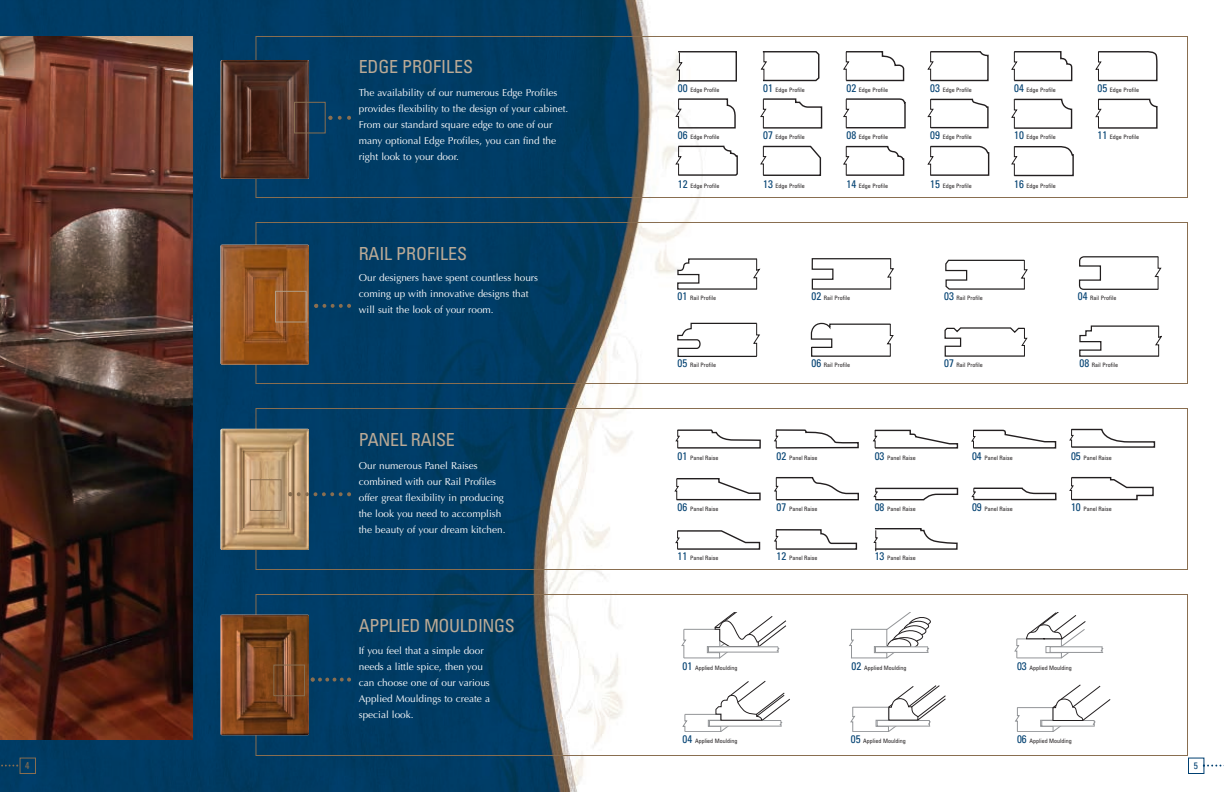
<style>
.page{position:relative;width:1224px;height:792px;background:#fff}
.page>*{position:absolute;margin:0;border:0;box-sizing:border-box;transform-origin:0 0}
.t1{font:condensed 18px "Univers";letter-spacing:-.015em;color:#bbaa96}
.t2{font:10px/16px "Optima";color:#fff}
.t3{font:condensed 9.8px "Univers";color:#896e50}
.t4{font:condensed 9.3px "Univers";color:#004071}
.t5{font:condensed 6px "Univers";color:#231f20}
.s1{font-size:11px;color:#004071}
</style>
<div class="page">
<img style="left:0;top:0;width:761px;height:792px">
<div style="left:255px;top:36px;width:933px;height:162px;border:1px solid #896e50"></div>
<div style="left:1188px;top:758px;width:16px;height:16px;border:1px solid #004071"></div>
<svg style="left:1203px;top:765px;width:21px;height:2px"></svg>
<div style="left:20px;top:758px;width:16px;height:16px;border:1px solid #896e50"></div>
<svg style="left:0;top:765px;width:18px;height:2px"></svg>
<img style="left:221px;top:60px;width:88px;height:119px">
<div style="left:255px;top:222px;width:933px;height:162px;border:1px solid #896e50"></div>
<img style="left:221px;top:245px;width:88px;height:120px">
<div style="left:255px;top:408px;width:933px;height:162px;border:1px solid #896e50"></div>
<svg style="left:675px;top:429px;width:86px;height:20px"></svg>
<svg style="left:774px;top:429px;width:85px;height:20px"></svg>
<svg style="left:971px;top:429px;width:86px;height:20px"></svg>
<svg style="left:1069px;top:429px;width:86px;height:19px"></svg>
<svg style="left:1069px;top:476px;width:85px;height:25px"></svg>
<svg style="left:675px;top:477px;width:86px;height:24px"></svg>
<svg style="left:774px;top:477px;width:85px;height:24px"></svg>
<svg style="left:971px;top:487px;width:86px;height:14px"></svg>
<svg style="left:675px;top:530px;width:86px;height:20px"></svg>
<svg style="left:774px;top:529px;width:84px;height:21px"></svg>
<svg style="left:873px;top:429px;width:86px;height:122px"></svg>
<img style="left:221px;top:429px;width:88px;height:121px">
<div style="left:294px;top:102px;width:32px;height:31px;border:1px solid #896e50"></div>
<div style="left:250px;top:479px;width:32px;height:32px;border:1px solid #896e50"></div>
<svg style="left:288px;top:492px;width:63px;height:4px"></svg>
<div style="left:255px;top:594px;width:933px;height:162px;border:1px solid #896e50"></div>
<img style="left:221px;top:615px;width:88px;height:120px">
<div style="left:273px;top:665px;width:32px;height:31px;border:1px solid #896e50"></div>
<svg style="left:311px;top:678px;width:40px;height:4px"></svg>
<svg style="left:1078px;top:256px;width:83px;height:34px"></svg>
<svg style="left:677px;top:322px;width:83px;height:35px"></svg>
<svg style="left:810px;top:322px;width:83px;height:35px"></svg>
<svg style="left:945px;top:259px;width:83px;height:31px"></svg>
<svg style="left:811px;top:258px;width:83px;height:32px"></svg>
<svg style="left:677px;top:258px;width:83px;height:32px"></svg>
<svg style="left:1079px;top:325px;width:83px;height:32px"></svg>
<svg style="left:944px;top:327px;width:83px;height:30px"></svg>
<div style="left:275px;top:291px;width:32px;height:31px;border:1px solid #b19d86"></div>
<svg style="left:314px;top:304px;width:37px;height:4px"></svg>
<svg style="left:328px;top:116px;width:23px;height:4px"></svg>
<svg style="left:761px;top:51px;width:59px;height:31px"></svg>
<svg style="left:676px;top:52px;width:7px;height:30px"></svg>
<svg style="left:843px;top:51px;width:62px;height:31px"></svg>
<svg style="left:927px;top:51px;width:62px;height:31px"></svg>
<svg style="left:676px;top:98px;width:61px;height:31px"></svg>
<svg style="left:1095px;top:51px;width:63px;height:31px"></svg>
<svg style="left:1011px;top:51px;width:62px;height:31px"></svg>
<div style="left:677px;top:51px;width:60px;height:31px;border:1px solid #231f20"></div>
<svg style="left:1011px;top:146px;width:63px;height:30px"></svg>
<svg style="left:843px;top:98px;width:63px;height:31px"></svg>
<svg style="left:1011px;top:98px;width:62px;height:31px"></svg>
<svg style="left:1095px;top:98px;width:63px;height:31px"></svg>
<svg style="left:676px;top:145px;width:63px;height:31px"></svg>
<svg style="left:927px;top:98px;width:62px;height:31px"></svg>
<svg style="left:760px;top:145px;width:62px;height:31px"></svg>
<svg style="left:843px;top:145px;width:62px;height:31px"></svg>
<svg style="left:927px;top:145px;width:63px;height:31px"></svg>
<svg style="left:760px;top:98px;width:63px;height:31px"></svg>
<svg style="left:682px;top:612px;width:105px;height:47px"></svg>
<svg style="left:683px;top:681px;width:107px;height:51px"></svg>
<svg style="left:849px;top:612px;width:82px;height:47px"></svg>
<svg style="left:851px;top:685px;width:95px;height:47px"></svg>
<svg style="left:1015px;top:684px;width:95px;height:48px"></svg>
<svg style="left:1015px;top:612px;width:89px;height:47px"></svg>
<img style="left:0;top:36px;width:193px;height:703px">
<h1 class="t1" style="left:359px;top:60px;width:116px">EDGE PROFILES</h1>
<h2 class="t2" style="left:359px;top:85px;width:211px">The availability of our numerous Edge Profiles provides flexibility to the design of your cabinet.<br>From our standard square edge to one of our many optional Edge Profiles, you can find the right look to your door.</h2>
<h1 class="t1" style="left:359px;top:247px;width:110px">RAIL PROFILES</h1>
<h2 class="t2" style="left:359px;top:270px;width:181px">Our designers have spent countless hours coming up with innovative designs that will suit the look of your room.</h2>
<h1 class="t1" style="left:359px;top:433px;width:98px">PANEL RAISE</h1>
<h2 class="t2" style="left:359px;top:457px;width:148px">Our numerous Panel Raises combined with our Rail Profiles offer great flexibility in producing the look you need to accomplish the beauty of your dream kitchen.</h2>
<h1 class="t1" style="left:359px;top:619px;width:157px">APPLIED MOULDINGS</h1>
<h2 class="t2" style="left:359px;top:643px;width:133px">If you feel that a simple door needs a little spice, then you can choose one of our various<br>Applied Mouldings to create a special look.</h2>
<p class="t5" style="left:678px;top:88px;width:43px"><span class="s1">00</span> Edge Profile</p>
<p class="t5" style="left:678px;top:135px;width:43px"><span class="s1">06</span> Edge Profile</p>
<p class="t5" style="left:678px;top:183px;width:43px"><span class="s1">12</span> Edge Profile</p>
<p class="t5" style="left:763px;top:88px;width:43px"><span class="s1">01</span> Edge Profile</p>
<p class="t5" style="left:763px;top:135px;width:43px"><span class="s1">07</span> Edge Profile</p>
<p class="t5" style="left:763px;top:183px;width:43px"><span class="s1">13</span> Edge Profile</p>
<p class="t5" style="left:847px;top:88px;width:43px"><span class="s1">02</span> Edge Profile</p>
<p class="t5" style="left:847px;top:135px;width:43px"><span class="s1">08</span> Edge Profile</p>
<p class="t5" style="left:847px;top:183px;width:43px"><span class="s1">14</span> Edge Profile</p>
<p class="t5" style="left:930px;top:88px;width:43px"><span class="s1">03</span> Edge Profile</p>
<p class="t5" style="left:930px;top:135px;width:43px"><span class="s1">09</span> Edge Profile</p>
<p class="t5" style="left:930px;top:183px;width:43px"><span class="s1">15</span> Edge Profile</p>
<p class="t5" style="left:1014px;top:88px;width:43px"><span class="s1">04</span> Edge Profile</p>
<p class="t5" style="left:1014px;top:135px;width:43px"><span class="s1">10</span> Edge Profile</p>
<p class="t5" style="left:1014px;top:183px;width:43px"><span class="s1">16</span> Edge Profile</p>
<p class="t5" style="left:1097px;top:88px;width:43px"><span class="s1">05</span> Edge Profile</p>
<p class="t5" style="left:1097px;top:135px;width:43px"><span class="s1">11</span> Edge Profile</p>
<p class="t5" style="left:678px;top:296px;width:40px"><span class="s1">01</span> Rail Profile</p>
<p class="t5" style="left:811px;top:296px;width:40px"><span class="s1">02</span> Rail Profile</p>
<p class="t5" style="left:944px;top:296px;width:40px"><span class="s1">03</span> Rail Profile</p>
<p class="t5" style="left:1078px;top:296px;width:40px"><span class="s1">04</span> Rail Profile</p>
<p class="t5" style="left:678px;top:362px;width:40px"><span class="s1">05</span> Rail Profile</p>
<p class="t5" style="left:811px;top:362px;width:40px"><span class="s1">06</span> Rail Profile</p>
<p class="t5" style="left:944px;top:362px;width:40px"><span class="s1">07</span> Rail Profile</p>
<p class="t5" style="left:1080px;top:362px;width:40px"><span class="s1">08</span> Rail Profile</p>
<p class="t5" style="left:678px;top:456px;width:42px"><span class="s1">01</span> Panel Raise</p>
<p class="t5" style="left:777px;top:456px;width:42px"><span class="s1">02</span> Panel Raise</p>
<p class="t5" style="left:875px;top:456px;width:42px"><span class="s1">03</span> Panel Raise</p>
<p class="t5" style="left:972px;top:456px;width:42px"><span class="s1">04</span> Panel Raise</p>
<p class="t5" style="left:1071px;top:456px;width:42px"><span class="s1">05</span> Panel Raise</p>
<p class="t5" style="left:678px;top:507px;width:42px"><span class="s1">06</span> Panel Raise</p>
<p class="t5" style="left:777px;top:507px;width:42px"><span class="s1">07</span> Panel Raise</p>
<p class="t5" style="left:875px;top:507px;width:42px"><span class="s1">08</span> Panel Raise</p>
<p class="t5" style="left:972px;top:507px;width:42px"><span class="s1">09</span> Panel Raise</p>
<p class="t5" style="left:1071px;top:507px;width:42px"><span class="s1">10</span> Panel Raise</p>
<p class="t5" style="left:678px;top:556px;width:42px"><span class="s1">11</span> Panel Raise</p>
<p class="t5" style="left:777px;top:556px;width:42px"><span class="s1">12</span> Panel Raise</p>
<p class="t5" style="left:875px;top:556px;width:42px"><span class="s1">13</span> Panel Raise</p>
<p class="t5" style="left:683px;top:666px;width:56px"><span class="s1">01</span> Applied Moulding</p>
<p class="t5" style="left:852px;top:666px;width:56px"><span class="s1">02</span> Applied Moulding</p>
<p class="t5" style="left:1017px;top:666px;width:56px"><span class="s1">03</span> Applied Moulding</p>
<p class="t5" style="left:683px;top:739px;width:56px"><span class="s1">04</span> Applied Moulding</p>
<p class="t5" style="left:851px;top:739px;width:56px"><span class="s1">05</span> Applied Moulding</p>
<p class="t5" style="left:1017px;top:739px;width:56px"><span class="s1">06</span> Applied Moulding</p>
<h3 class="t3" style="left:25px;top:762px;width:6px">4</h3>
<h3 class="t4" style="left:1194px;top:762px;width:6px">5</h3>
</div>
